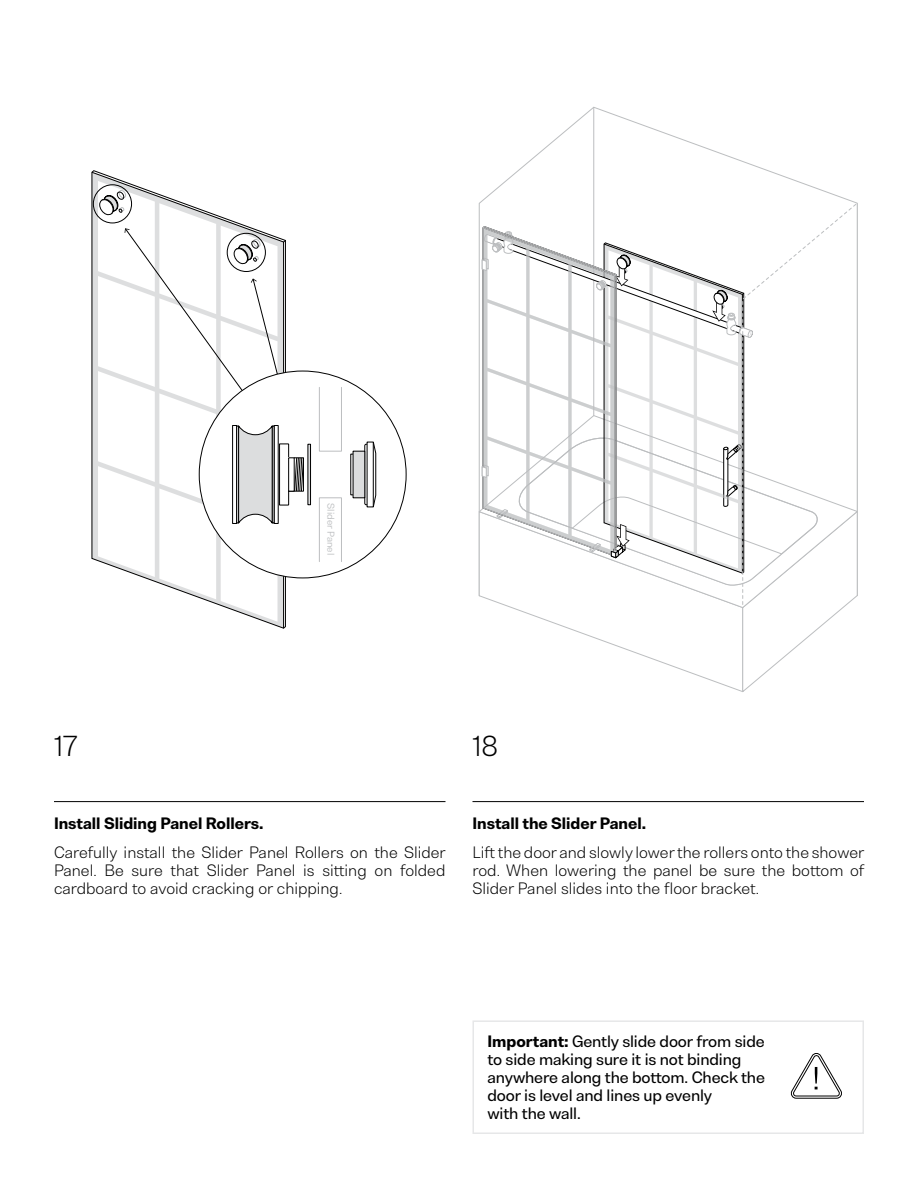
<style>
.page{position:relative;width:918px;height:1188px;background:#fff}
.page>*{position:absolute;margin:0;border:0;box-sizing:border-box;transform-origin:0 0}
.t1{font:300 26.25px "Bw Nista International";color:#000}
.t2{font:300 15px/18px "Bw Nista International";color:#000;text-align:justify}
.t3{font:500 15px/18px "Bw Nista International";letter-spacing:-.01em;color:#000}
.t4{font:800 15px "Bw Nista International";color:#000}
.t5{font:9px "Bw Nista International";color:#bcbec0}
.s1{font-weight:800}
</style>
<div class="page">
<svg style="left:478px;top:106px;width:380px;height:309px"></svg>
<hr style="left:593px;top:107px;width:1px;height:393px;background:#bcbec0">
<svg style="left:742px;top:203px;width:116px;height:25px"></svg>
<svg style="left:481px;top:228px;width:377px;height:464px"></svg>
<hr style="left:472px;top:801px;width:392px;height:1px;background:#000">
<div style="left:472px;top:1020px;width:392px;height:114px;border:2px solid #e6e7e8"></div>
<svg style="left:91px;top:171px;width:193px;height:458px"></svg>
<svg style="left:125px;top:228px;width:159px;height:248px"></svg>
<div style="left:199px;top:371px;width:207px;height:207px;background:#fff;border-radius:50%"></div>
<div style="left:308px;top:444px;width:3px;height:61px;border:1px solid #000"></div>
<div style="left:351px;top:454px;width:15px;height:41px;background:#909090"></div>
<div style="left:353px;top:451px;width:12px;height:47px;background:#dcddde"></div>
<svg style="left:364px;top:441px;width:13px;height:67px"></svg>
<hr style="left:373px;top:442px;width:1px;height:65px;background:#000">
<div style="left:319px;top:387px;width:23px;height:65px;border:1px solid #bcbec0"></div>
<div style="left:319px;top:497px;width:23px;height:65px;border:1px solid #bcbec0"></div>
<div style="left:93px;top:184px;width:39px;height:39px;border:1px solid #000;border-radius:50%"></div>
<div style="left:227px;top:233px;width:39px;height:39px;border:1px solid #000;border-radius:50%"></div>
<svg style="left:220px;top:238px;width:84px;height:299px"></svg>
<svg style="left:91px;top:190px;width:39px;height:43px"></svg>
<hr style="left:54px;top:801px;width:392px;height:1px;background:#000">
<svg style="left:790px;top:1053px;width:52px;height:46px"></svg>
<p class="t5" style="left:337px;top:503px;width:53px;rotate:90deg">Slider Panel</p>
<h1 class="t1" style="left:54px;top:728px;width:25px">17</h1>
<p class="t4" style="left:54px;top:813px;width:211px">Install Sliding Panel Rollers.</p>
<p class="t2" style="left:54px;top:843px;width:393px">Carefully install the Slider Panel Rollers on the Slider Panel. Be sure that Slider Panel is sitting on folded cardboard to avoid cracking or chipping.</p>
<h1 class="t1" style="left:472px;top:728px;width:27px">18</h1>
<p class="t4" style="left:472px;top:813px;width:175px">Install the Slider Panel.</p>
<p class="t2" style="left:472px;top:843px;width:393px">Lift the door and slowly lower the rollers onto the shower rod. When lowering the panel be sure the bottom of Slider Panel slides into the floor bracket.</p>
<p class="t3" style="left:488px;top:1032px;width:279px"><span class="s1">Important:</span> Gently slide door from side to side making sure it is not binding anywhere along the bottom. Check the door is level and lines up evenly<br>with the wall.</p>
</div>
